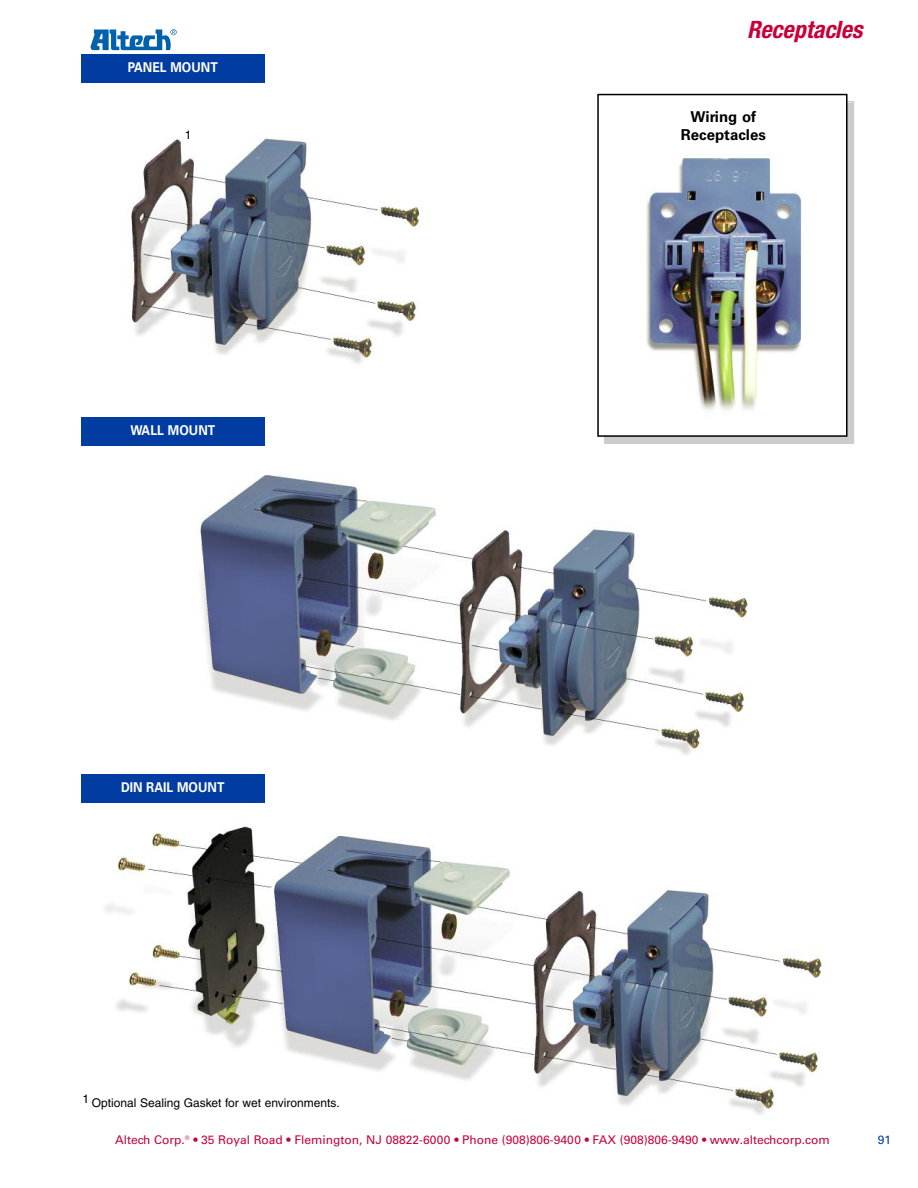
<style>
.page{position:relative;width:918px;height:1188px;background:#fff}
.page>*{position:absolute;margin:0;border:0;box-sizing:border-box;transform-origin:0 0}
.t1{font:italic 700 condensed 24px "Helvetica Neue";color:#c80039}
.t2{font:700 15px "Univers";color:#000}
.t3{font:700 13.5px "Univers";letter-spacing:.005em;color:#fff;scale:.9 1}
.t4{font:12px "Univers";color:#c80039}
.t5{font:12px "Helvetica";color:#000}
.t6{font:12px "Univers";color:#003ca2}
</style>
<div class="page">
<svg style="left:91px;top:29px;width:86px;height:21px"></svg>
<img style="left:200px;top:475px;width:549px;height:280px">
<img style="left:131px;top:138px;width:289px;height:226px">
<img style="left:105px;top:826px;width:717px;height:289px">
<div style="left:81px;top:54px;width:184px;height:29px;background:#003ca2"></div>
<div style="left:81px;top:417px;width:184px;height:28px;background:#003ca2"></div>
<div style="left:605px;top:103px;width:248px;height:340px;background:#ccc"></div>
<div style="left:604px;top:101px;width:250px;height:343px;border:2px solid #ccc"></div>
<div style="left:598px;top:95px;width:249px;height:341px;background:#fff"></div>
<img style="left:641px;top:156px;width:162px;height:254px">
<div style="left:597px;top:94px;width:251px;height:343px;border:2px solid #000"></div>
<div style="left:81px;top:774px;width:184px;height:29px;background:#003ca2"></div>
<p class="t3" style="left:128px;top:62px;width:102px">PANEL MOUNT</p>
<h1 class="t1" style="left:747px;top:21px;width:117px">Receptacles</h1>
<p class="t2" style="left:691px;top:111px;width:67px">Wiring of</p>
<p class="t5" style="left:185px;top:130px;width:8px">1</p>
<p class="t2" style="left:681px;top:129px;width:87px">Receptacles</p>
<p class="t3" style="left:130px;top:425px;width:96px">WALL MOUNT</p>
<p class="t3" style="left:121px;top:783px;width:117px">DIN RAIL MOUNT</p>
<p class="t5" style="left:82px;top:1099px;width:259px">1 Optional Sealing Gasket for wet environments.</p>
<p class="t4" style="left:115px;top:1136px;width:716px">Altech Corp.<sup>®</sup> • 35 Royal Road • Flemington, NJ 08822-6000 • Phone (908)806-9400 • FAX (908)806-9490 • www.altechcorp.com</p>
<p class="t6" style="left:878px;top:1136px;width:15px">91</p>
</div>
